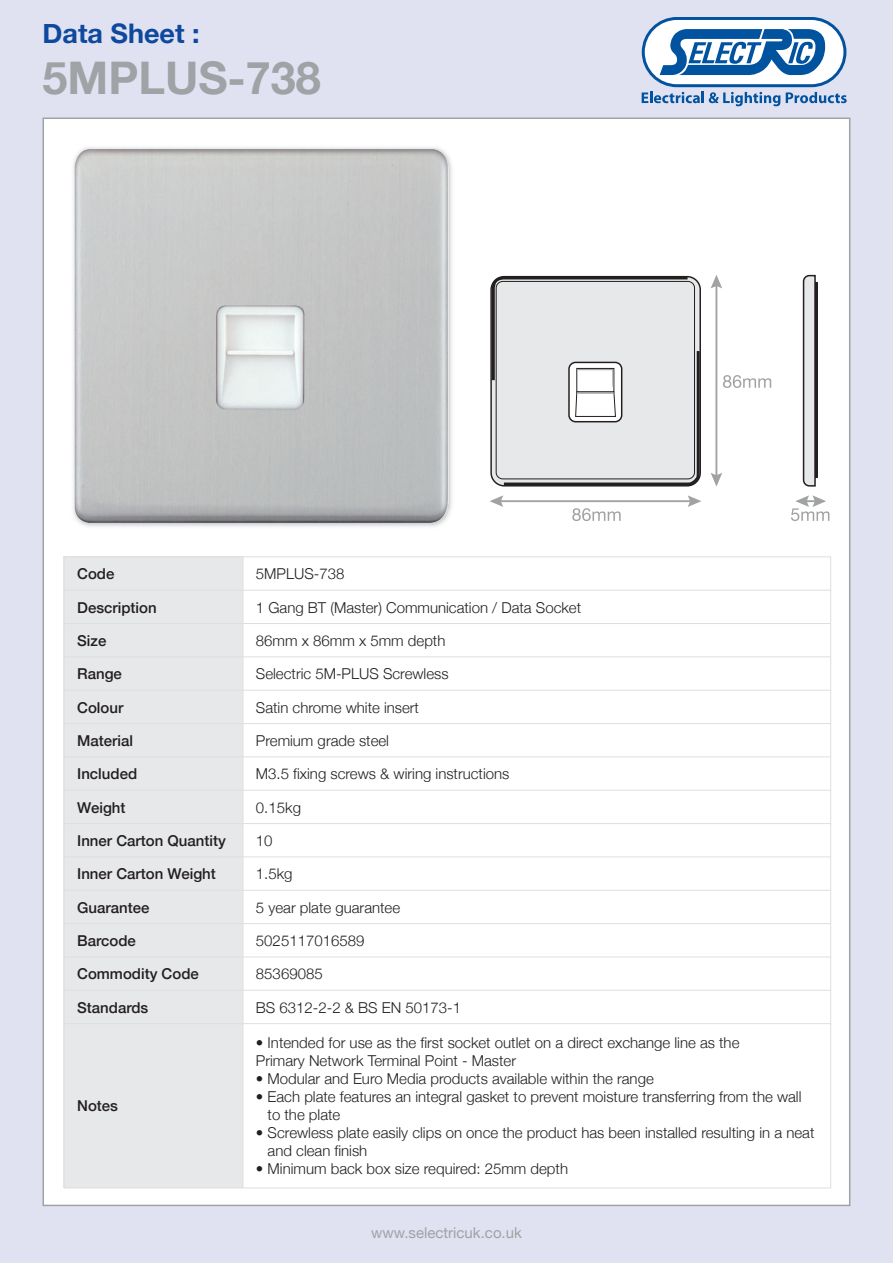
<style>
.page{position:relative;width:893px;height:1263px;background:#e1e2f1}
.page>*{position:absolute;margin:0;border:0;box-sizing:border-box;transform-origin:0 0}
.t1{font:700 45px "Helvetica Neue";color:#9fa3a6}
.t2{font:700 27px "Helvetica Neue";color:#0f499d}
.t3{font:300 15px/18px "Helvetica Neue";color:#231f20}
.t4{font:500 15px "Helvetica Neue";color:#231f20}
.t5{font:15px "Helvetica Neue";color:#9fa3a6}
</style>
<div class="page">
<div style="left:44px;top:119px;width:805px;height:1086px;background:#fff"></div>
<svg style="left:642px;top:17px;width:205px;height:89px"></svg>
<img style="left:73px;top:147px;width:379px;height:380px">
<img style="left:75px;top:149px;width:374px;height:374px">
<svg style="left:711px;top:275px;width:60px;height:212px"></svg>
<svg style="left:490px;top:495px;width:211px;height:26px"></svg>
<svg style="left:791px;top:495px;width:38px;height:26px"></svg>
<svg style="left:802px;top:275px;width:14px;height:212px;background:#c5c4c5"></svg>
<hr style="left:815px;top:282px;width:3px;height:195px;background:#231f20">
<svg style="left:490px;top:275px;width:211px;height:212px;background:#d7d7d8"></svg>
<hr style="left:577px;top:392px;width:36px;height:2px;background:#939598">
<div style="left:64px;top:557px;width:179px;height:33px;background:#e7e8e9"></div>
<div style="left:64px;top:590px;width:179px;height:33px;background:#e7e8e9"></div>
<div style="left:64px;top:623px;width:179px;height:34px;background:#e7e8e9"></div>
<div style="left:64px;top:657px;width:179px;height:33px;background:#e7e8e9"></div>
<div style="left:64px;top:690px;width:179px;height:33px;background:#e7e8e9"></div>
<div style="left:64px;top:723px;width:179px;height:34px;background:#e7e8e9"></div>
<div style="left:64px;top:757px;width:179px;height:33px;background:#e7e8e9"></div>
<div style="left:64px;top:790px;width:179px;height:33px;background:#e7e8e9"></div>
<div style="left:64px;top:823px;width:179px;height:34px;background:#e7e8e9"></div>
<div style="left:64px;top:857px;width:179px;height:33px;background:#e7e8e9"></div>
<div style="left:64px;top:890px;width:179px;height:33px;background:#e7e8e9"></div>
<div style="left:64px;top:923px;width:179px;height:34px;background:#e7e8e9"></div>
<div style="left:64px;top:957px;width:179px;height:33px;background:#e7e8e9"></div>
<div style="left:64px;top:990px;width:179px;height:34px;background:#e7e8e9"></div>
<div style="left:64px;top:1024px;width:179px;height:164px;background:#e7e8e9"></div>
<hr style="left:64px;top:557px;width:1px;height:631px;background:#dedfe0">
<hr style="left:243px;top:557px;width:1px;height:631px;background:#dedfe0">
<hr style="left:830px;top:557px;width:1px;height:631px;background:#dedfe0">
<hr style="left:64px;top:557px;width:767px;height:1px;background:#dedfe0">
<hr style="left:64px;top:590px;width:767px;height:1px;background:#dedfe0">
<hr style="left:64px;top:623px;width:767px;height:1px;background:#dedfe0">
<hr style="left:64px;top:657px;width:767px;height:1px;background:#dedfe0">
<hr style="left:64px;top:690px;width:767px;height:1px;background:#dedfe0">
<hr style="left:64px;top:723px;width:767px;height:1px;background:#dedfe0">
<hr style="left:64px;top:757px;width:767px;height:1px;background:#dedfe0">
<hr style="left:64px;top:790px;width:767px;height:1px;background:#dedfe0">
<hr style="left:64px;top:823px;width:767px;height:1px;background:#dedfe0">
<hr style="left:64px;top:857px;width:767px;height:1px;background:#dedfe0">
<hr style="left:64px;top:890px;width:767px;height:1px;background:#dedfe0">
<hr style="left:64px;top:923px;width:767px;height:1px;background:#dedfe0">
<hr style="left:64px;top:957px;width:767px;height:1px;background:#dedfe0">
<hr style="left:64px;top:990px;width:767px;height:1px;background:#dedfe0">
<hr style="left:64px;top:1023px;width:767px;height:1px;background:#dedfe0">
<hr style="left:64px;top:1188px;width:767px;height:1px;background:#dedfe0">
<h2 class="t2" style="left:43px;top:17px;width:159px">Data Sheet :</h2>
<h1 class="t1" style="left:43px;top:50px;width:280px">5MPLUS-738</h1>
<p class="t4" style="left:77px;top:565px;width:39px">Code</p>
<p class="t3" style="left:256px;top:564px;width:90px">5MPLUS-738</p>
<p class="t4" style="left:77px;top:598px;width:81px">Description</p>
<p class="t3" style="left:256px;top:598px;width:327px">1 Gang BT (Master) Communication / Data Socket</p>
<p class="t4" style="left:77px;top:631px;width:31px">Size</p>
<p class="t3" style="left:256px;top:631px;width:191px">86mm x 86mm x 5mm depth</p>
<p class="t4" style="left:77px;top:665px;width:46px">Range</p>
<p class="t3" style="left:256px;top:664px;width:194px">Selectric 5M-PLUS Screwless</p>
<p class="t4" style="left:77px;top:698px;width:48px">Colour</p>
<p class="t3" style="left:256px;top:698px;width:165px">Satin chrome white insert</p>
<p class="t4" style="left:77px;top:731px;width:57px">Material</p>
<p class="t3" style="left:256px;top:731px;width:135px">Premium grade steel</p>
<p class="t4" style="left:77px;top:765px;width:62px">Included</p>
<p class="t3" style="left:256px;top:764px;width:255px">M3.5 fixing screws &amp; wiring instructions</p>
<p class="t4" style="left:77px;top:798px;width:50px">Weight</p>
<p class="t3" style="left:256px;top:798px;width:47px">0.15kg</p>
<p class="t4" style="left:77px;top:831px;width:150px">Inner Carton Quantity</p>
<p class="t3" style="left:256px;top:831px;width:18px">10</p>
<p class="t4" style="left:77px;top:865px;width:140px">Inner Carton Weight</p>
<p class="t3" style="left:256px;top:864px;width:38px">1.5kg</p>
<p class="t4" style="left:77px;top:898px;width:74px">Guarantee</p>
<p class="t3" style="left:256px;top:898px;width:146px">5 year plate guarantee</p>
<p class="t4" style="left:77px;top:931px;width:60px">Barcode</p>
<p class="t3" style="left:256px;top:931px;width:110px">5025117016589</p>
<p class="t4" style="left:77px;top:965px;width:123px">Commodity Code</p>
<p class="t3" style="left:256px;top:965px;width:68px">85369085</p>
<p class="t4" style="left:77px;top:998px;width:73px">Standards</p>
<p class="t3" style="left:256px;top:998px;width:207px">BS 6312-2-2 &amp; BS EN 50173-1</p>
<p class="t4" style="left:77px;top:1097px;width:42px">Notes</p>
<p class="t3" style="left:256px;top:1034px;width:485px">• Intended for use as the first socket outlet on a direct exchange line as the<br>Primary Network Terminal Point - Master</p>
<p class="t3" style="left:256px;top:1070px;width:399px">• Modular and Euro Media products available within the range</p>
<p class="t3" style="left:268px;top:1088px;width:535px;text-indent:-12px">• Each plate features an integral gasket to prevent moisture transferring from the wall to the plate</p>
<p class="t3" style="left:268px;top:1124px;width:548px;text-indent:-12px">• Screwless plate easily clips on once the product has been installed resulting in a neat and clean finish</p>
<p class="t3" style="left:256px;top:1160px;width:314px">• Minimum back box size required: 25mm depth</p>
<p class="t5" style="left:371px;top:1224px;width:152px">www.selectricuk.co.uk</p>
</div>
